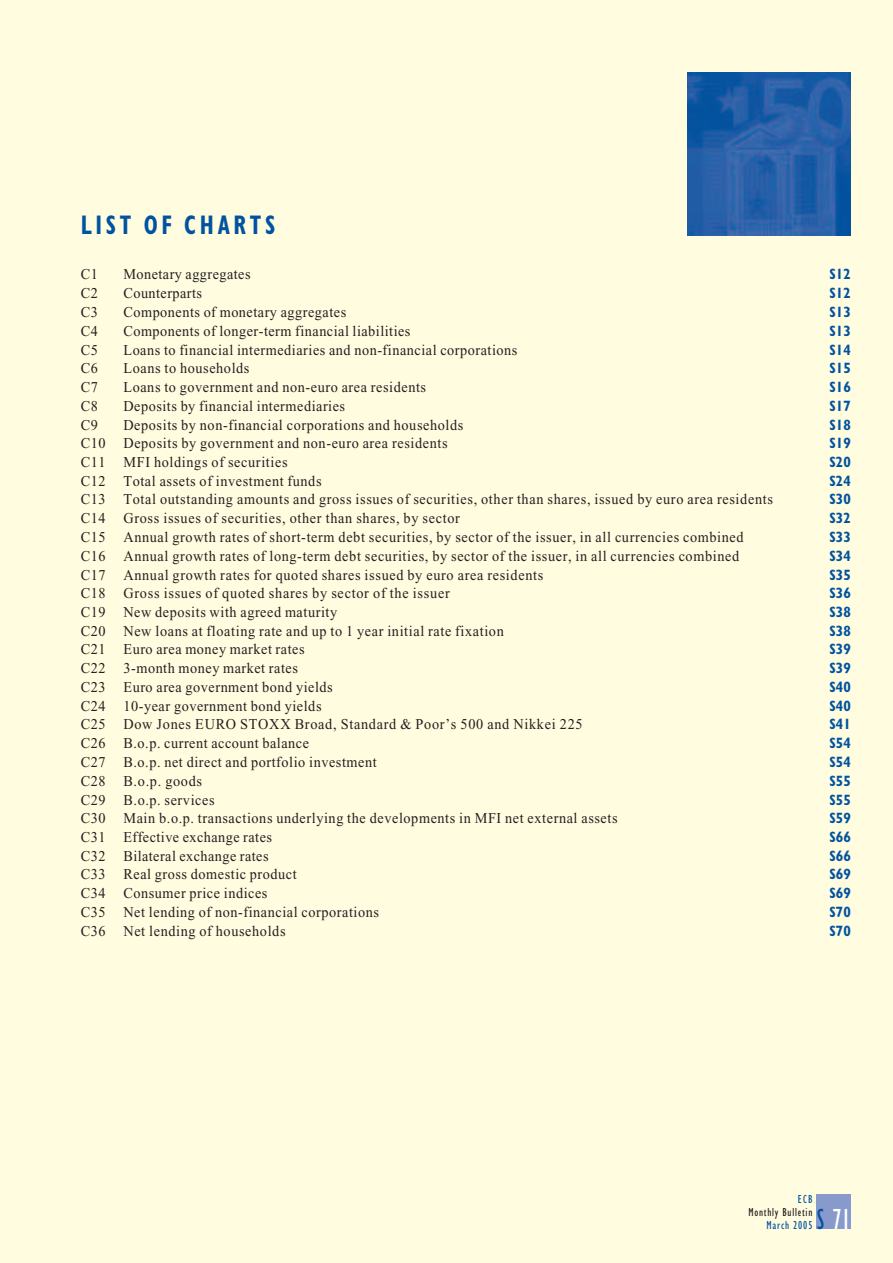
<style>
.page{position:relative;width:893px;height:1263px;background:#fff}
.page>*{position:absolute;margin:0;border:0;box-sizing:border-box;transform-origin:0 0}
.t1{font:condensed 30px "Gill Sans";color:#fff;scale:.9 1}
.t2{font:700 condensed 27px "Gill Sans";letter-spacing:.16em;color:#0153a0;scale:.85 1}
.t3{font:15px "Times New Roman";letter-spacing:.04em;color:#231f20;scale:.95 1}
.t4{font:700 condensed 15px "Gill Sans";letter-spacing:.005em;color:#0153a0;scale:.95 1}
.t5{font:condensed 12px "Gill Sans";letter-spacing:.07em;color:#231f20;scale:.95 1}
.t6{font:condensed 12px "Gill Sans";letter-spacing:.08em;color:#0153a0;scale:.95 1}
.s1{color:#0153a0}
</style>
<div class="page">
<div style="left:0;top:0;width:892px;height:1263px;background:#fffce0"></div>
<div style="left:816px;top:1195px;width:34px;height:34px;background:#889acb"></div>
<img style="left:687px;top:73px;width:163px;height:163px">
<h2 class="t2" style="left:81px;top:216px;width:230px">LIST OF CHARTS</h2>
<p class="t3" style="left:81px;top:269px;width:19px">C1</p>
<p class="t3" style="left:123px;top:269px;width:135px">Monetary aggregates</p>
<p class="t4" style="left:829px;top:269px;width:24px">S12</p>
<p class="t3" style="left:81px;top:288px;width:19px">C2</p>
<p class="t3" style="left:123px;top:288px;width:84px">Counterparts</p>
<p class="t4" style="left:829px;top:288px;width:24px">S12</p>
<p class="t3" style="left:81px;top:307px;width:19px">C3</p>
<p class="t3" style="left:123px;top:307px;width:236px">Components of monetary aggregates</p>
<p class="t4" style="left:829px;top:307px;width:24px">S13</p>
<p class="t3" style="left:81px;top:325px;width:19px">C4</p>
<p class="t3" style="left:123px;top:325px;width:304px">Components of longer-term financial liabilities</p>
<p class="t4" style="left:829px;top:326px;width:24px">S13</p>
<p class="t3" style="left:81px;top:344px;width:19px">C5</p>
<p class="t3" style="left:123px;top:344px;width:416px">Loans to financial intermediaries and non-financial corporations</p>
<p class="t4" style="left:829px;top:344px;width:24px">S14</p>
<p class="t3" style="left:81px;top:363px;width:19px">C6</p>
<p class="t3" style="left:123px;top:363px;width:134px">Loans to households</p>
<p class="t4" style="left:829px;top:363px;width:24px">S15</p>
<p class="t3" style="left:81px;top:382px;width:19px">C7</p>
<p class="t3" style="left:123px;top:382px;width:320px">Loans to government and non-euro area residents</p>
<p class="t4" style="left:829px;top:382px;width:24px">S16</p>
<p class="t3" style="left:81px;top:400px;width:19px">C8</p>
<p class="t3" style="left:123px;top:400px;width:235px">Deposits by financial intermediaries</p>
<p class="t4" style="left:829px;top:400px;width:24px">S17</p>
<p class="t3" style="left:81px;top:419px;width:19px">C9</p>
<p class="t3" style="left:123px;top:419px;width:359px">Deposits by non-financial corporations and households</p>
<p class="t4" style="left:829px;top:419px;width:24px">S18</p>
<p class="t3" style="left:81px;top:438px;width:387px">C10 Deposits by government and non-euro area residents</p>
<p class="t4" style="left:829px;top:438px;width:24px">S19</p>
<p class="t3" style="left:81px;top:457px;width:219px">C11 MFI holdings of securities</p>
<p class="t4" style="left:829px;top:457px;width:24px">S20</p>
<p class="t3" style="left:81px;top:475px;width:255px">C12 Total assets of investment funds</p>
<p class="t4" style="left:829px;top:476px;width:24px">S24</p>
<p class="t3" style="left:81px;top:494px;width:730px">C13 Total outstanding amounts and gross issues of securities, other than shares, issued by euro area residents</p>
<p class="t4" style="left:829px;top:494px;width:24px">S30</p>
<p class="t3" style="left:81px;top:513px;width:400px">C14 Gross issues of securities, other than shares, by sector</p>
<p class="t4" style="left:829px;top:513px;width:24px">S32</p>
<p class="t3" style="left:81px;top:532px;width:699px">C15 Annual growth rates of short-term debt securities, by sector of the issuer, in all currencies combined</p>
<p class="t4" style="left:829px;top:532px;width:24px">S33</p>
<p class="t3" style="left:81px;top:550px;width:694px">C16 Annual growth rates of long-term debt securities, by sector of the issuer, in all currencies combined</p>
<p class="t4" style="left:829px;top:551px;width:24px">S34</p>
<p class="t3" style="left:81px;top:569px;width:488px">C17 Annual growth rates for quoted shares issued by euro area residents</p>
<p class="t4" style="left:829px;top:569px;width:24px">S35</p>
<p class="t3" style="left:81px;top:588px;width:390px">C18 Gross issues of quoted shares by sector of the issuer</p>
<p class="t4" style="left:829px;top:588px;width:24px">S36</p>
<p class="t3" style="left:81px;top:607px;width:271px">C19 New deposits with agreed maturity</p>
<p class="t4" style="left:829px;top:607px;width:24px">S38</p>
<p class="t3" style="left:81px;top:625px;width:446px">C20 New loans at floating rate and up to 1 year initial rate fixation</p>
<p class="t4" style="left:829px;top:625px;width:24px">S38</p>
<p class="t3" style="left:81px;top:644px;width:237px">C21 Euro area money market rates</p>
<p class="t4" style="left:829px;top:644px;width:24px">S39</p>
<p class="t3" style="left:81px;top:663px;width:230px">C22 3-month money market rates</p>
<p class="t4" style="left:829px;top:663px;width:24px">S39</p>
<p class="t3" style="left:81px;top:682px;width:266px">C23 Euro area government bond yields</p>
<p class="t4" style="left:829px;top:682px;width:24px">S40</p>
<p class="t3" style="left:81px;top:700px;width:255px">C24 10-year government bond yields</p>
<p class="t4" style="left:829px;top:701px;width:24px">S40</p>
<p class="t3" style="left:81px;top:719px;width:529px">C25 Dow Jones EURO STOXX Broad, Standard &amp; Poor’s 500 and Nikkei 225</p>
<p class="t4" style="left:829px;top:719px;width:24px">S41</p>
<p class="t3" style="left:81px;top:738px;width:242px">C26 B.o.p. current account balance</p>
<p class="t4" style="left:829px;top:738px;width:24px">S54</p>
<p class="t3" style="left:81px;top:757px;width:313px">C27 B.o.p. net direct and portfolio investment</p>
<p class="t4" style="left:829px;top:757px;width:24px">S54</p>
<p class="t3" style="left:81px;top:775px;width:129px">C28 B.o.p. goods</p>
<p class="t4" style="left:829px;top:776px;width:24px">S55</p>
<p class="t3" style="left:81px;top:794px;width:142px">C29 B.o.p. services</p>
<p class="t4" style="left:829px;top:794px;width:24px">S55</p>
<p class="t3" style="left:81px;top:813px;width:566px">C30 Main b.o.p. transactions underlying the developments in MFI net external assets</p>
<p class="t4" style="left:829px;top:813px;width:24px">S59</p>
<p class="t3" style="left:81px;top:832px;width:203px">C31 Effective exchange rates</p>
<p class="t4" style="left:829px;top:832px;width:24px">S66</p>
<p class="t3" style="left:81px;top:850px;width:199px">C32 Bilateral exchange rates</p>
<p class="t4" style="left:829px;top:850px;width:24px">S66</p>
<p class="t3" style="left:81px;top:869px;width:228px">C33 Real gross domestic product</p>
<p class="t4" style="left:829px;top:869px;width:24px">S69</p>
<p class="t3" style="left:81px;top:888px;width:198px">C34 Consumer price indices</p>
<p class="t4" style="left:829px;top:888px;width:24px">S69</p>
<p class="t3" style="left:81px;top:907px;width:315px">C35 Net lending of non-financial corporations</p>
<p class="t4" style="left:829px;top:907px;width:24px">S70</p>
<p class="t3" style="left:81px;top:925px;width:217px">C36 Net lending of households</p>
<p class="t4" style="left:829px;top:926px;width:24px">S70</p>
<p class="t6" style="left:797px;top:1195px;width:17px">ECB</p>
<p class="t5" style="left:748px;top:1208px;width:69px">Monthly Bulletin</p>
<p class="t6" style="left:766px;top:1221px;width:50px">March 2005</p>
<h1 class="t1" style="left:816px;top:1208px;width:39px"><span class="s1">S</span> 71</h1>
</div>
